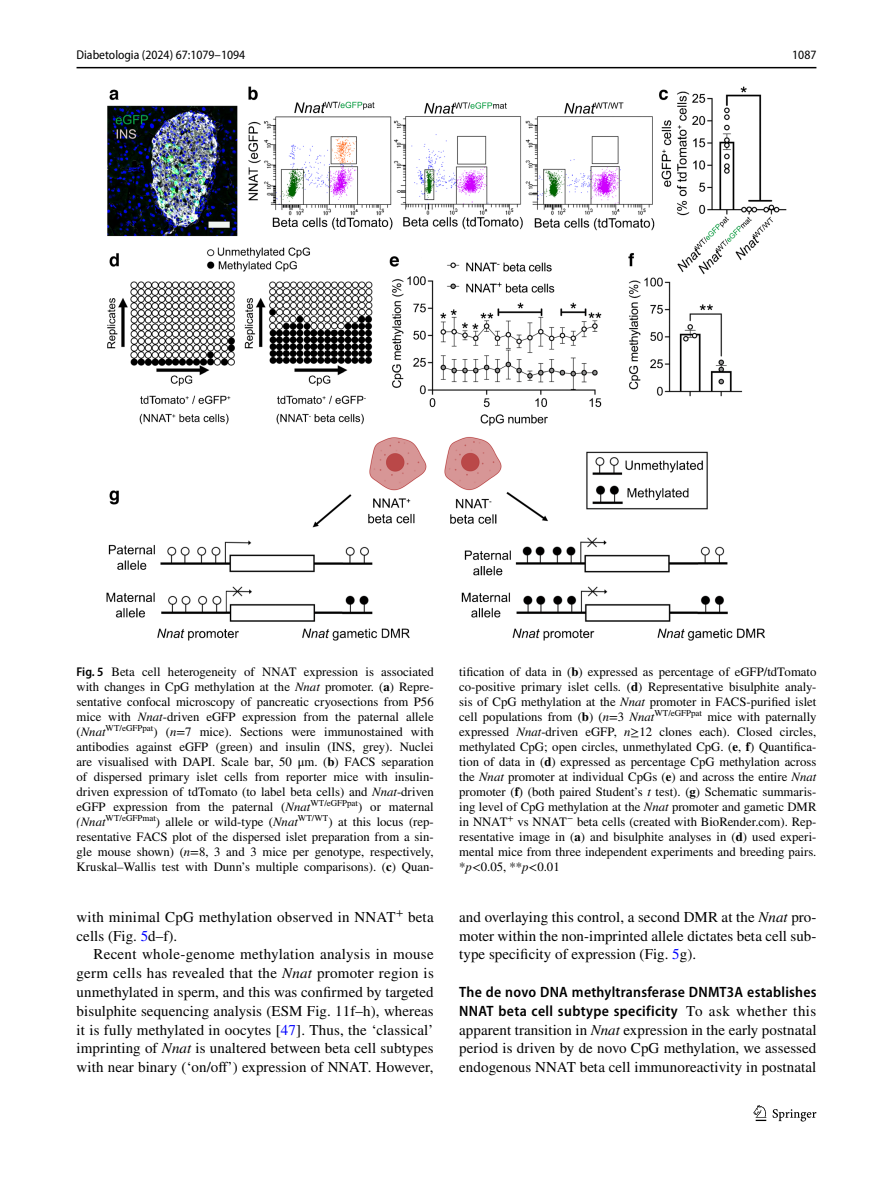
<style>
.page{position:relative;width:893px;height:1187px;background:#fff}
.page>*{position:absolute;margin:0;border:0;box-sizing:border-box;transform-origin:0 0}
.t1{font:15px/18.8px "STIX";letter-spacing:.005em;color:#000;text-align:justify}
.t2{font:600 semi-condensed 15px/18.8px "Myriad Pro";letter-spacing:.015em;color:#000}
.t3{font:12.75px/15px "STIX";color:#000;text-align:justify}
.t4{font:12.75px "Myriad Pro Semi Cn 2";color:#000}
.s1{font-family:"Myriad Pro";font-weight:600;font-stretch:semi-condensed}
.s2{font-style:italic}
.s3{font-weight:700}
.s4{color:#00f}
.s5{font-family:"STIX";font-weight:400;font-stretch:normal}
</style>
<div class="page">
<hr style="left:77px;top:67px;width:739px;height:1px;background:#000">
<svg style="left:753px;top:1105px;width:13px;height:15px"></svg>
<svg style="left:773px;top:1109px;width:43px;height:12px"></svg>
<img style="left:106px;top:87px;width:681px;height:553px">
<p class="t4" style="left:77px;top:48px;width:170px">Diabetologia (2024) 67:1079–1094</p>
<p class="t4" style="left:792px;top:48px;width:26px">1087</p>
<p class="t3" style="left:77px;top:665px;width:359px"><span class="s1">Fig. 5</span> Beta cell heterogeneity of NNAT expression is associated with changes in CpG methylation at the <span class="s2">Nnat</span> promoter. (<span class="s3">a</span>) Repre&shy;sentative confocal microscopy of pancreatic cryosections from P56 mice with <span class="s2">Nnat</span>-driven eGFP expression from the paternal allele (<span class="s2">Nnat</span><sup>WT/eGFPpat</sup>) (<span class="s2">n</span>=7 mice). Sections were immunostained with antibodies against eGFP (green) and insulin (INS, grey). Nuclei are visualised with DAPI. Scale bar, 50 μm. (<span class="s3">b</span>) FACS separation of dispersed primary islet cells from reporter mice with insulin&shy;driven expression of tdTomato (to label beta cells) and <span class="s2">Nnat</span>-driven eGFP expression from the paternal (<span class="s2">Nnat</span><sup>WT/eGFPpat</sup>) or maternal <span class="s2">(Nnat</span><sup>WT/eGFPmat</sup>) allele or wild-type (<span class="s2">Nnat</span><sup>WT/WT</sup>) at this locus (rep&shy;resentative FACS plot of the dispersed islet preparation from a sin&shy;gle mouse shown) (<span class="s2">n</span>=8, 3 and 3 mice per genotype, respectively, Kruskal–Wallis test with Dunn’s multiple comparisons). (<span class="s3">c</span>) Quan-</p>
<p class="t3" style="left:459px;top:665px;width:359px">tification of data in (<span class="s3">b</span>) expressed as percentage of eGFP/tdTomato co-positive primary islet cells. (<span class="s3">d</span>) Representative bisulphite analy&shy;sis of CpG methylation at the <span class="s2">Nnat</span> promoter in FACS-purified islet cell populations from (<span class="s3">b</span>) (<span class="s2">n</span>=3 <span class="s2">Nnat</span><sup>WT/eGFPpat</sup> mice with paternally expressed <span class="s2">Nnat</span>-driven eGFP, <span class="s2">n</span>≥12 clones each). Closed circles, methylated CpG; open circles, unmethylated CpG. (<span class="s3">e</span>, <span class="s3">f</span>) Quantifica&shy;tion of data in (<span class="s3">d</span>) expressed as percentage CpG methylation across the <span class="s2">Nnat</span> promoter at individual CpGs (<span class="s3">e</span>) and across the entire <span class="s2">Nnat </span>promoter (<span class="s3">f</span>) (both paired Student’s <span class="s2">t</span> test). (<span class="s3">g</span>) Schematic summaris&shy;ing level of CpG methylation at the <span class="s2">Nnat</span> promoter and gametic DMR in NNAT<sup>+</sup> vs NNAT<sup>−</sup> beta cells (created with BioRender.com). Rep&shy;resentative image in (<span class="s3">a</span>) and bisulphite analyses in (<span class="s3">d</span>) used experi&shy;mental mice from three independent experiments and breeding pairs. *<span class="s2">p</span>&lt;0.05, **<span class="s2">p</span>&lt;0.01</p>
<p class="t1" style="left:77px;top:908px;width:359px">with minimal CpG methylation observed in NNAT<sup>+</sup> beta cells (Fig. <span class="s4">5</span>d–f).</p>
<p class="t1" style="left:77px;top:946px;width:359px;text-indent:17px">Recent whole-genome methylation analysis in mouse germ cells has revealed that the <span class="s2">Nnat</span> promoter region is unmethylated in sperm, and this was confirmed by targeted bisulphite sequencing analysis (ESM Fig. 11f–h), whereas it is fully methylated in oocytes [<span class="s4">47</span>]. Thus, the ‘classical’ imprinting of <span class="s2">Nnat</span> is unaltered between beta cell subtypes with near binary (‘on/off’) expression of NNAT. However,</p>
<p class="t1" style="left:459px;top:908px;width:359px">and overlaying this control, a second DMR at the <span class="s2">Nnat</span> pro&shy;moter within the non-imprinted allele dictates beta cell sub&shy;type specificity of expression (Fig. <span class="s4">5</span>g).</p>
<p class="t2" style="left:459px;top:982px;width:359px">The de novo DNA methyltransferase DNMT3A establishes<br>NNAT beta cell subtype specificity <span class="s5">To ask whether this</span></p>
<p class="t1" style="left:459px;top:1021px;width:359px">apparent transition in <span class="s2">Nnat</span> expression in the early postnatal period is driven by de novo CpG methylation, we assessed endogenous NNAT beta cell immunoreactivity in postnatal</p>
</div>
